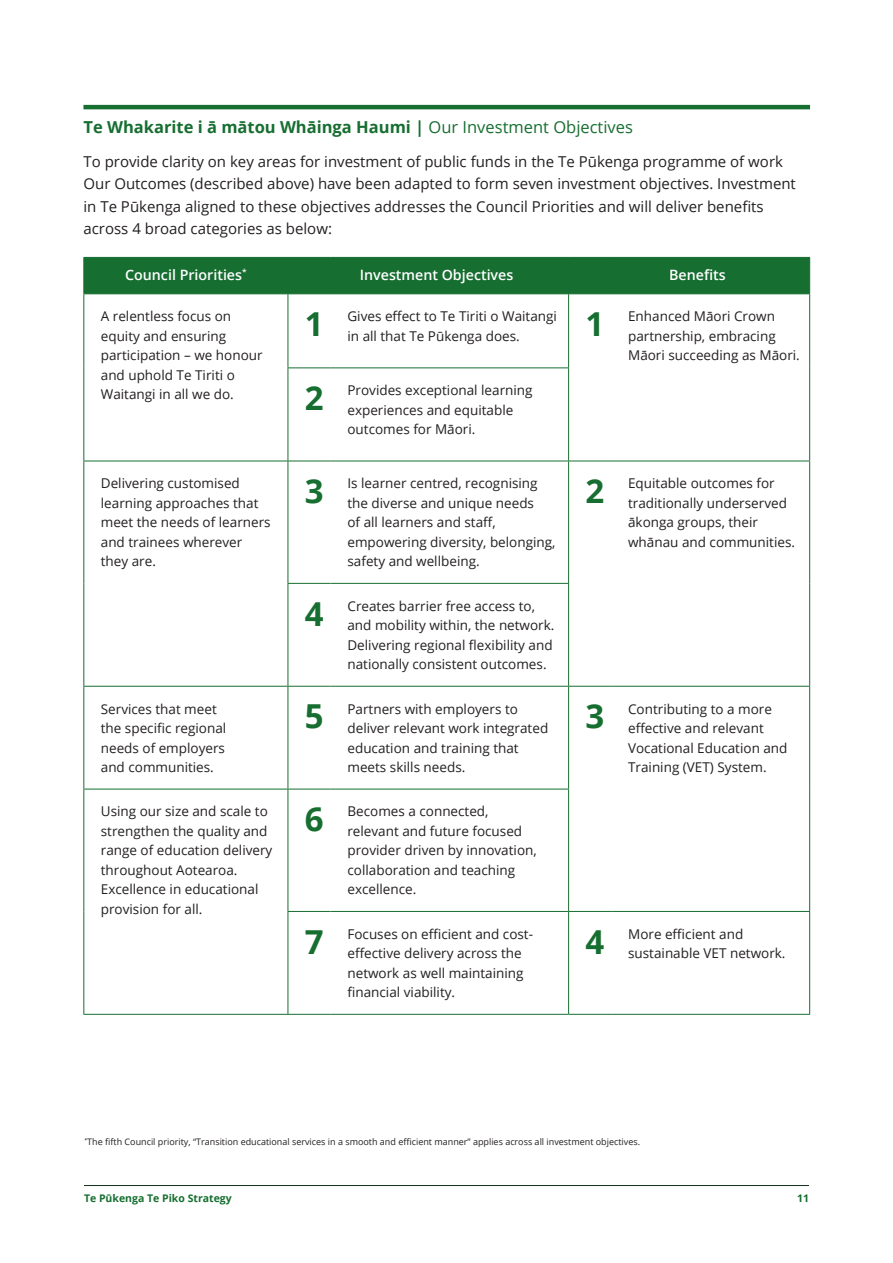
<style>
.page{position:relative;width:893px;height:1263px;background:#fff}
.page>*{position:absolute;margin:0;border:0;box-sizing:border-box;transform-origin:0 0}
.Big_numebrs{font:700 33px "Open Sans";color:#166e30}
.Subheading__4_-_11pt{font:700 16.5px "Open Sans";color:#166e30}
.Body_Copy__2_-_10pt{font:15px/22.5px "Open Sans";color:#231f20}
.Table_headers{font:600 14.25px "Open Sans";color:#fff}
.Table_body_copy{font:13.5px/19.5px "Open Sans";color:#231f20}
.t1{font:700 10.5px "Open Sans";color:#166e30}
.Body___no_space_afte{font:9px "Open Sans";color:#231f20}
.s1{font-weight:400}
</style>
<div class="page">
<hr style="left:84px;top:1185px;width:725px;height:1px;background:#13311f">
<hr style="left:83px;top:105px;width:727px;height:4px;background:#166e30">
<div style="left:84px;top:258px;width:725px;height:35px;background:#166e30"></div>
<hr style="left:83px;top:257px;width:205px;height:1px;background:#166e30">
<hr style="left:83px;top:258px;width:1px;height:35px;background:#166e30">
<hr style="left:288px;top:257px;width:42px;height:1px;background:#166e30">
<hr style="left:288px;top:258px;width:1px;height:35px;background:#166e30">
<hr style="left:330px;top:257px;width:239px;height:1px;background:#166e30">
<hr style="left:569px;top:257px;width:42px;height:1px;background:#166e30">
<hr style="left:568px;top:258px;width:1px;height:35px;background:#166e30">
<hr style="left:611px;top:257px;width:199px;height:1px;background:#166e30">
<hr style="left:809px;top:258px;width:1px;height:35px;background:#166e30">
<hr style="left:83px;top:293px;width:205px;height:1px;background:#166e30">
<hr style="left:83px;top:294px;width:1px;height:74px;background:#166e30">
<hr style="left:83px;top:368px;width:1px;height:93px;background:#166e30">
<hr style="left:288px;top:293px;width:42px;height:1px;background:#166e30">
<hr style="left:288px;top:294px;width:1px;height:73px;background:#166e30">
<hr style="left:330px;top:293px;width:239px;height:1px;background:#166e30">
<hr style="left:569px;top:293px;width:42px;height:1px;background:#166e30">
<hr style="left:568px;top:294px;width:1px;height:73px;background:#166e30">
<hr style="left:611px;top:293px;width:199px;height:1px;background:#166e30">
<hr style="left:809px;top:294px;width:1px;height:74px;background:#166e30">
<hr style="left:809px;top:368px;width:1px;height:93px;background:#166e30">
<hr style="left:288px;top:367px;width:42px;height:1px;background:#166e30">
<hr style="left:288px;top:368px;width:1px;height:93px;background:#166e30">
<hr style="left:330px;top:367px;width:239px;height:1px;background:#166e30">
<hr style="left:568px;top:368px;width:1px;height:93px;background:#166e30">
<hr style="left:83px;top:461px;width:205px;height:1px;background:#166e30">
<hr style="left:83px;top:461px;width:1px;height:122px;background:#166e30">
<hr style="left:83px;top:583px;width:1px;height:103px;background:#166e30">
<hr style="left:288px;top:461px;width:42px;height:1px;background:#166e30">
<hr style="left:288px;top:461px;width:1px;height:122px;background:#166e30">
<hr style="left:330px;top:461px;width:239px;height:1px;background:#166e30">
<hr style="left:569px;top:461px;width:42px;height:1px;background:#166e30">
<hr style="left:568px;top:461px;width:1px;height:122px;background:#166e30">
<hr style="left:611px;top:461px;width:199px;height:1px;background:#166e30">
<hr style="left:809px;top:461px;width:1px;height:122px;background:#166e30">
<hr style="left:809px;top:583px;width:1px;height:103px;background:#166e30">
<hr style="left:288px;top:583px;width:42px;height:1px;background:#166e30">
<hr style="left:288px;top:584px;width:1px;height:102px;background:#166e30">
<hr style="left:330px;top:583px;width:239px;height:1px;background:#166e30">
<hr style="left:568px;top:584px;width:1px;height:102px;background:#166e30">
<hr style="left:83px;top:686px;width:205px;height:1px;background:#166e30">
<hr style="left:83px;top:687px;width:1px;height:102px;background:#166e30">
<hr style="left:288px;top:686px;width:42px;height:1px;background:#166e30">
<hr style="left:288px;top:687px;width:1px;height:102px;background:#166e30">
<hr style="left:330px;top:686px;width:239px;height:1px;background:#166e30">
<hr style="left:569px;top:686px;width:42px;height:1px;background:#166e30">
<hr style="left:568px;top:687px;width:1px;height:102px;background:#166e30">
<hr style="left:611px;top:686px;width:199px;height:1px;background:#166e30">
<hr style="left:809px;top:687px;width:1px;height:102px;background:#166e30">
<hr style="left:809px;top:789px;width:1px;height:122px;background:#166e30">
<hr style="left:83px;top:789px;width:205px;height:1px;background:#166e30">
<hr style="left:83px;top:789px;width:1px;height:122px;background:#166e30">
<hr style="left:83px;top:911px;width:1px;height:103px;background:#166e30">
<hr style="left:83px;top:1014px;width:205px;height:1px;background:#166e30">
<hr style="left:288px;top:789px;width:42px;height:1px;background:#166e30">
<hr style="left:288px;top:789px;width:1px;height:122px;background:#166e30">
<hr style="left:330px;top:789px;width:239px;height:1px;background:#166e30">
<hr style="left:568px;top:789px;width:1px;height:122px;background:#166e30">
<hr style="left:288px;top:911px;width:42px;height:1px;background:#166e30">
<hr style="left:288px;top:912px;width:1px;height:102px;background:#166e30">
<hr style="left:330px;top:911px;width:239px;height:1px;background:#166e30">
<hr style="left:569px;top:911px;width:42px;height:1px;background:#166e30">
<hr style="left:568px;top:912px;width:1px;height:102px;background:#166e30">
<hr style="left:611px;top:911px;width:199px;height:1px;background:#166e30">
<hr style="left:809px;top:912px;width:1px;height:102px;background:#166e30">
<hr style="left:288px;top:1014px;width:42px;height:1px;background:#166e30">
<hr style="left:330px;top:1014px;width:239px;height:1px;background:#166e30">
<hr style="left:569px;top:1014px;width:42px;height:1px;background:#166e30">
<hr style="left:611px;top:1014px;width:199px;height:1px;background:#166e30">
<p class="Subheading__4_-_11pt" style="left:83px;top:115px;width:551px">Te Whakarite i ā mātou Whāinga Haumi | <span class="s1">Our Investment Objectives</span></p>
<p class="Body_Copy__2_-_10pt" style="left:83px;top:149px;width:714px">To provide clarity on key areas for investment of public funds in the Te Pūkenga programme of work Our Outcomes (described above) have been adapted to form seven investment objectives. Investment in Te Pūkenga aligned to these objectives addresses the Council Priorities and will deliver benefits across 4 broad categories as below:</p>
<p class="Table_headers" style="left:125px;top:265px;width:123px">Council Priorities<sup>*</sup></p>
<p class="Table_headers" style="left:360px;top:265px;width:155px">Investment Objectives</p>
<p class="Table_headers" style="left:669px;top:265px;width:58px">Benefits</p>
<p class="Table_body_copy" style="left:101px;top:306px;width:163px">A relentless focus on equity and ensuring participation – we honour and uphold Te Tiriti o<br>Waitangi in all we do.</p>
<p class="Big_numebrs" style="left:305px;top:301px;width:20px">1</p>
<p class="Table_body_copy" style="left:347px;top:306px;width:211px">Gives effect to Te Tiriti o Waitangi in all that Te Pūkenga does.</p>
<p class="Big_numebrs" style="left:586px;top:301px;width:20px">1</p>
<p class="Table_body_copy" style="left:628px;top:306px;width:173px">Enhanced Māori Crown partnership, embracing<br>Māori succeeding as Māori.</p>
<p class="Big_numebrs" style="left:305px;top:375px;width:20px">2</p>
<p class="Table_body_copy" style="left:347px;top:380px;width:187px">Provides exceptional learning experiences and equitable outcomes for Māori.</p>
<p class="Table_body_copy" style="left:101px;top:473px;width:171px">Delivering customised learning approaches that meet the needs of learners and trainees wherever they are.</p>
<p class="Big_numebrs" style="left:305px;top:468px;width:20px">3</p>
<p class="Table_body_copy" style="left:347px;top:473px;width:210px">Is learner centred, recognising the diverse and unique needs<br>of all learners and staff, empowering diversity, belonging, safety and wellbeing.</p>
<p class="Big_numebrs" style="left:586px;top:468px;width:20px">2</p>
<p class="Table_body_copy" style="left:628px;top:473px;width:168px">Equitable outcomes for traditionally underserved ākonga groups, their whānau and communities.</p>
<p class="Big_numebrs" style="left:305px;top:590px;width:20px">4</p>
<p class="Table_body_copy" style="left:347px;top:596px;width:208px">Creates barrier free access to, and mobility within, the network.<br>Delivering regional flexibility and nationally consistent outcomes.</p>
<p class="Table_body_copy" style="left:101px;top:698px;width:127px">Services that meet the specific regional needs of employers and communities.</p>
<p class="Big_numebrs" style="left:305px;top:693px;width:20px">5</p>
<p class="Table_body_copy" style="left:347px;top:698px;width:202px">Partners with employers to deliver relevant work integrated education and training that meets skills needs.</p>
<p class="Big_numebrs" style="left:586px;top:693px;width:20px">3</p>
<p class="Table_body_copy" style="left:628px;top:698px;width:161px">Contributing to a more effective and relevant<br>Vocational Education and<br>Training (VET) System.</p>
<p class="Table_body_copy" style="left:101px;top:801px;width:173px">Using our size and scale to strengthen the quality and range of education delivery throughout Aotearoa.<br>Excellence in educational provision for all.</p>
<p class="Big_numebrs" style="left:305px;top:796px;width:20px">6</p>
<p class="Table_body_copy" style="left:347px;top:801px;width:191px">Becomes a connected, relevant and future focused provider driven by innovation, collaboration and teaching excellence.</p>
<p class="Big_numebrs" style="left:305px;top:918px;width:20px">7</p>
<p class="Table_body_copy" style="left:347px;top:924px;width:187px">Focuses on efficient and cost&shy;effective delivery across the network as well maintaining financial viability.</p>
<p class="Big_numebrs" style="left:586px;top:918px;width:20px">4</p>
<p class="Table_body_copy" style="left:628px;top:924px;width:159px">More efficient and sustainable VET network.</p>
<p class="Body___no_space_afte" style="left:84px;top:1136px;width:557px"><sup>*</sup>The fifth Council priority, “Transition educational services in a smooth and efficient manner” applies across all investment objectives.</p>
<p class="t1" style="left:84px;top:1190px;width:149px">Te Pūkenga Te Piko Strategy</p>
<p class="t1" style="left:797px;top:1190px;width:13px">11</p>
</div>
